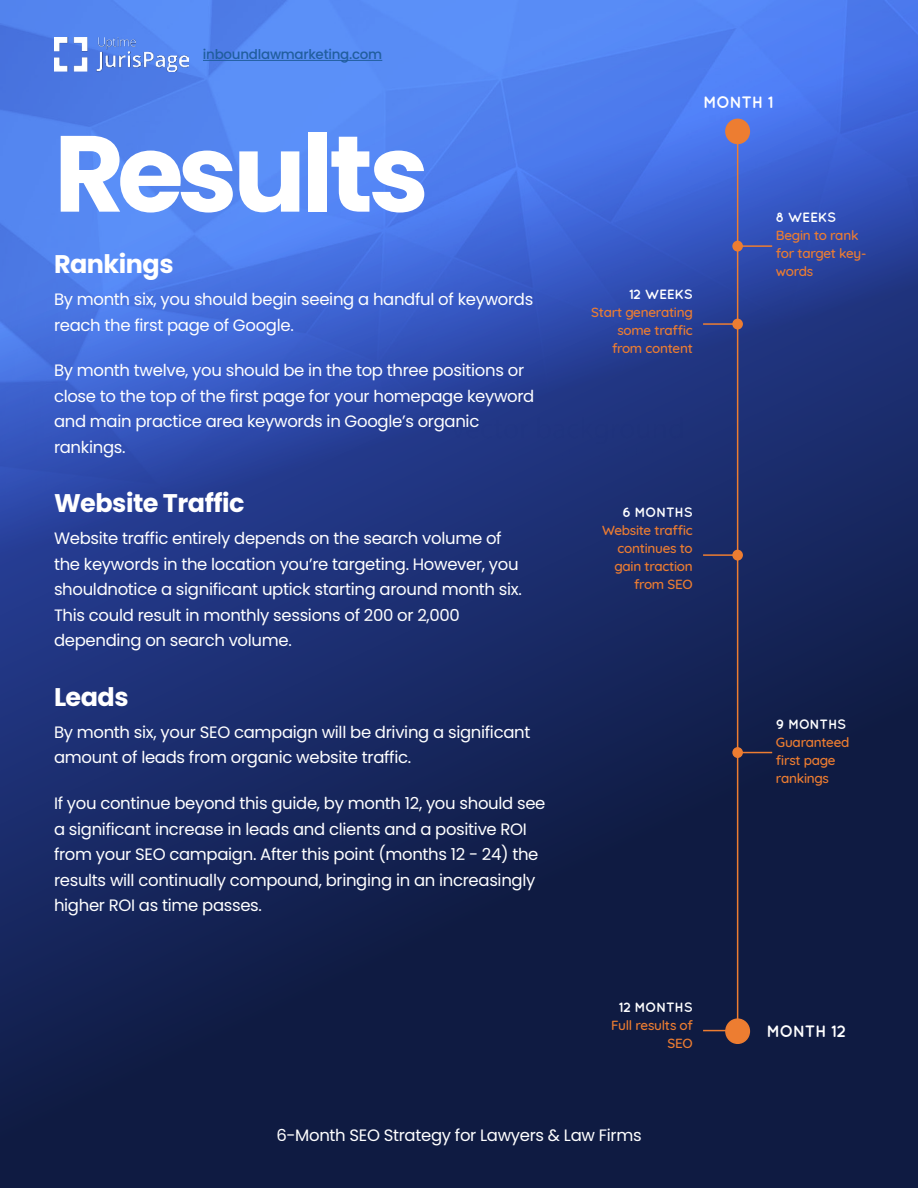
<style>
.page{position:relative;width:918px;height:1188px;background:#fff}
.page>*{position:absolute;margin:0;border:0;box-sizing:border-box;transform-origin:0 0}
.t1{font:700 108px "Poppins";letter-spacing:-.04em;color:#fff}
.t2{font:700 25.5px "Poppins";letter-spacing:-.02em;color:#fff}
.t3{font:16.5px/25.5px "Poppins";letter-spacing:-.02em;color:#fff}
.t4{font:700 16.5px "Quicksand";letter-spacing:-.03em;color:#fff}
.t5{font:500 13.5px/18px "Quicksand";letter-spacing:-.02em;color:#ed7d31;text-align:right}
.t6{font:700 13.5px "Quicksand";letter-spacing:-.03em;color:#fff}
.t7{font:500 13.5px "Poppins";letter-spacing:-.02em;color:#215e9e}
</style>
<div class="page">
<svg style="left:0;top:637px;width:918px;height:551px;background:#12204e"></svg>
<img style="left:0;top:0;width:918px;height:637px">
<img style="left:54px;top:38px;width:135px;height:33px">
<hr style="left:203px;top:60px;width:179px;height:1px;background:#215e9e">
<hr style="left:737px;top:137px;width:1px;height:906px;background:#ed7d31">
<div style="left:726px;top:119px;width:23px;height:24px;background:#ed7d31;border-radius:50%"></div>
<div style="left:725px;top:119px;width:25px;height:25px;border:2px solid #ed7d31;border-radius:50%"></div>
<div style="left:733px;top:241px;width:9px;height:10px;background:#ed7d31;border-radius:50%"></div>
<div style="left:732px;top:241px;width:11px;height:11px;border:2px solid #ed7d31;border-radius:50%"></div>
<div style="left:733px;top:748px;width:9px;height:9px;background:#ed7d31;border-radius:50%"></div>
<div style="left:732px;top:747px;width:11px;height:11px;border:2px solid #ed7d31;border-radius:50%"></div>
<div style="left:733px;top:319px;width:9px;height:10px;background:#ed7d31;border-radius:50%"></div>
<div style="left:732px;top:319px;width:11px;height:10px;border:2px solid #ed7d31;border-radius:50%"></div>
<div style="left:733px;top:550px;width:9px;height:10px;background:#ed7d31;border-radius:50%"></div>
<div style="left:732px;top:550px;width:11px;height:11px;border:2px solid #ed7d31;border-radius:50%"></div>
<div style="left:726px;top:1019px;width:23px;height:24px;background:#ed7d31;border-radius:50%"></div>
<div style="left:725px;top:1018px;width:25px;height:26px;border:2px solid #ed7d31;border-radius:50%"></div>
<hr style="left:738px;top:245px;width:34px;height:2px;background:#ed7d31">
<hr style="left:738px;top:752px;width:34px;height:1px;background:#ed7d31">
<hr style="left:703px;top:323px;width:34px;height:2px;background:#ed7d31">
<hr style="left:703px;top:1030px;width:34px;height:1px;background:#ed7d31">
<hr style="left:703px;top:554px;width:34px;height:2px;background:#ed7d31">
<p class="t7" style="left:203px;top:46px;width:181px">inboundlawmarketing.com</p>
<h1 class="t1" style="left:54px;top:125px;width:376px">Results</h1>
<h2 class="t2" style="left:54px;top:252px;width:121px">Rankings</h2>
<p class="t3" style="left:54px;top:287px;width:481px">By month six, you should begin seeing a handful of keywords reach the first page of Google.</p>
<p class="t3" style="left:54px;top:358px;width:482px">By month twelve, you should be in the top three positions or close to the top of the first page for your homepage keyword and main practice area keywords in Google’s organic rankings.</p>
<h2 class="t2" style="left:54px;top:492px;width:192px">Website Traffic</h2>
<p class="t3" style="left:54px;top:526px;width:469px">Website traffic entirely depends on the search volume of the keywords in the location you’re targeting. However, you shouldnotice a significant uptick starting around month six.<br>This could result in monthly sessions of 200 or 2,000 depending on search volume.</p>
<h2 class="t2" style="left:54px;top:685px;width:76px">Leads</h2>
<p class="t3" style="left:54px;top:720px;width:478px">By month six, your SEO campaign will be driving a significant amount of leads from organic website traffic.</p>
<p class="t3" style="left:54px;top:791px;width:493px">If you continue beyond this guide, by month 12, you should see a significant increase in leads and clients and a positive ROI from your SEO campaign. After this point (months 12 - 24) the results will continually compound, bringing in an increasingly higher ROI as time passes.</p>
<p class="t4" style="left:703px;top:93px;width:72px">MONTH 1</p>
<p class="t6" style="left:629px;top:286px;width:65px">12 WEEKS</p>
<p class="t5" style="left:591px;top:304px;width:103px">Start generating some traffic from content</p>
<p class="t6" style="left:776px;top:210px;width:62px">8 WEEKS</p>
<p class="t5" style="left:776px;top:228px;width:92px;text-align:left">Begin to rank for target key&shy;words</p>
<p class="t6" style="left:622px;top:504px;width:72px">6 MONTHS</p>
<p class="t5" style="left:602px;top:520px;width:92px">Website traffic continues to gain traction from SEO</p>
<p class="t6" style="left:776px;top:716px;width:72px">9 MONTHS</p>
<p class="t5" style="left:776px;top:734px;width:75px;text-align:left">Guaranteed first page rankings</p>
<p class="t6" style="left:619px;top:1000px;width:75px">12 MONTHS</p>
<p class="t5" style="left:611px;top:1018px;width:83px">Full results of<br>SEO</p>
<p class="t3" style="left:276px;top:1123px;width:367px">6-Month SEO Strategy for Lawyers &amp; Law Firms</p>
<p class="t4" style="left:767px;top:1021px;width:81px">MONTH 12</p>
</div>
